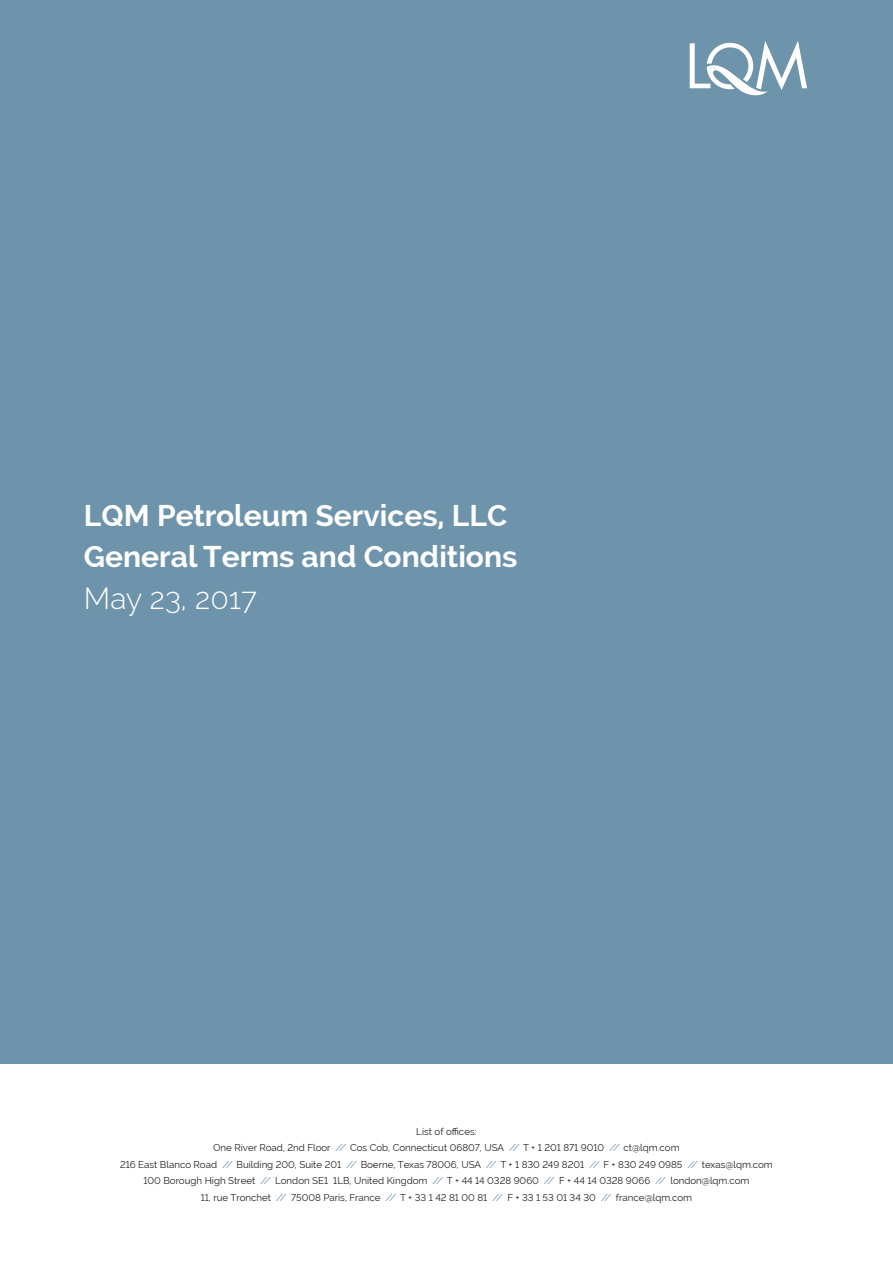
<style>
.page{position:relative;width:893px;height:1263px;background:#fff}
.page>*{position:absolute;margin:0;border:0;box-sizing:border-box;transform-origin:0 0}
.t1{font:700 30px/41.2px "Raleway";color:#fff}
.t2{font:300 30px "Raleway";color:#fff}
.t3{font:9.75px/16.5px "Raleway";color:#231f20;text-align:center}
.s1{font-style:italic;color:#5c849c}
</style>
<div class="page">
<div style="left:0;top:0;width:893px;height:1063px;background:#6e94ab"></div>
<svg style="left:690px;top:41px;width:117px;height:55px"></svg>
<p class="t1" style="left:84px;top:495px;width:435px">LQM Petroleum Services, LLC<br>General Terms and Conditions</p>
<p class="t2" style="left:84px;top:580px;width:175px">May 23, 2017</p>
<p class="t3" style="left:213px;top:1123px;width:468px">List of offices:<br>One River Road, 2nd Floor <span class="s1">//</span> Cos Cob, Connecticut 06807, USA <span class="s1">//</span> T + 1 201 871 9010 <span class="s1">//</span> ct@lqm.com</p>
<p class="t3" style="left:120px;top:1156px;width:654px">216 East Blanco Road <span class="s1">//</span> Building 200, Suite 201 <span class="s1">//</span> Boerne, Texas 78006, USA <span class="s1">//</span> T + 1 830 249 8201 <span class="s1">//</span> F + 830 249 0985 <span class="s1">//</span> texas@lqm.com</p>
<p class="t3" style="left:144px;top:1172px;width:607px">100 Borough High Street <span class="s1">//</span> London SE1 1LB, United Kingdom <span class="s1">//</span> T + 44 14 0328 9060 <span class="s1">//</span> F + 44 14 0328 9066 <span class="s1">//</span> london@lqm.com</p>
<p class="t3" style="left:201px;top:1189px;width:493px">11, rue Tronchet <span class="s1">//</span> 75008 Paris, France <span class="s1">//</span> T + 33 1 42 81 00 81 <span class="s1">//</span> F + 33 1 53 01 34 30 <span class="s1">//</span> france@lqm.com</p>
</div>
